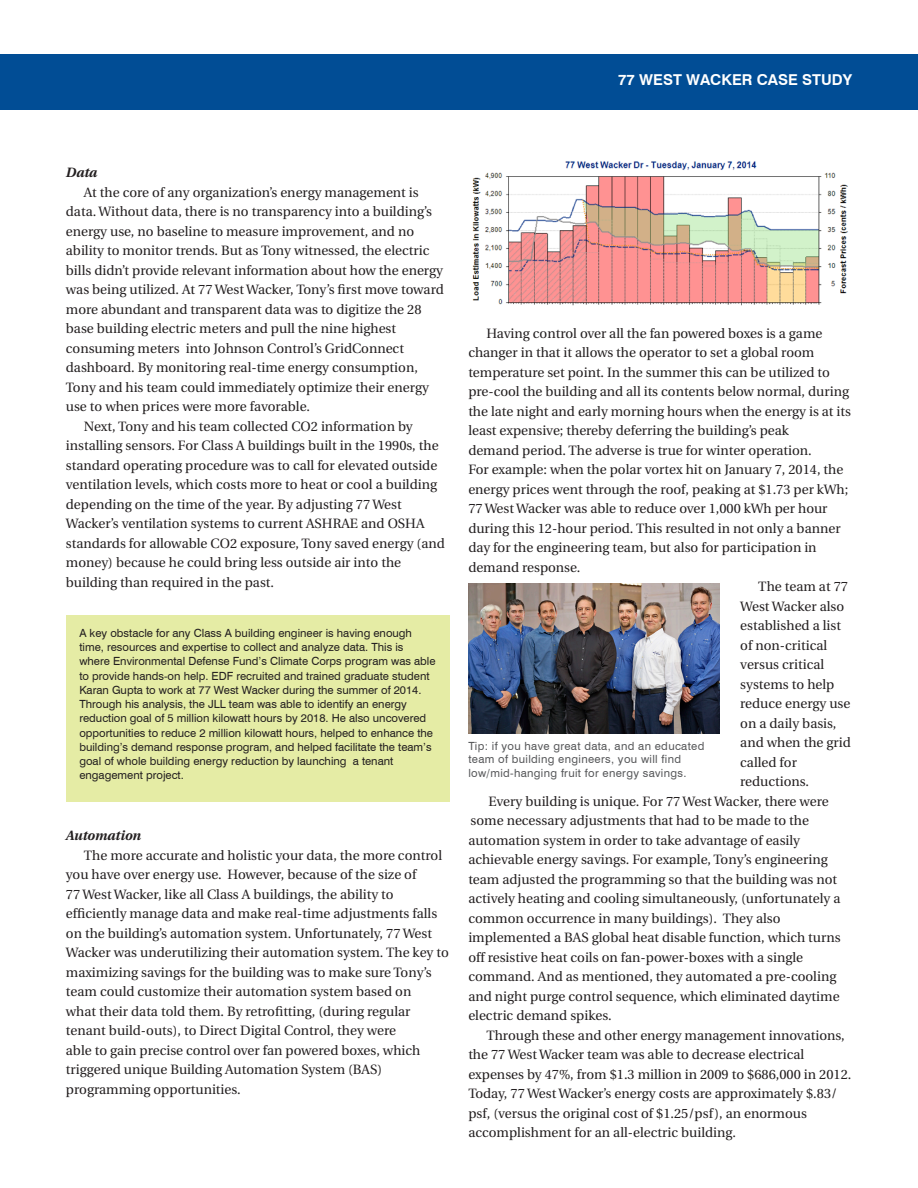
<style>
.page{position:relative;width:918px;height:1188px;background:#fff}
.page>*{position:absolute;margin:0;border:0;box-sizing:border-box;transform-origin:0 0}
.Text{font:700 15px "Swiss 721 BT";color:#fff}
.Text_No_Indent{font:13.5px/19.5px "Utopia";color:#231f20}
.Text_No_Indent-2{font:italic 700 13.5px "Utopia";color:#231f20}
.Contact{font:11.25px/14.2px "Swiss 721 BT";color:#231f20}
.t1{font:11.25px/13.5px "Swiss 721 BT";letter-spacing:.03em;color:#57585a}
</style>
<div class="page">
<img style="left:469px;top:584px;width:250px;height:149px">
<div style="left:0;top:54px;width:918px;height:55px;background:#014d95"></div>
<div style="left:66px;top:615px;width:384px;height:187px;background:#e5eca5"></div>
<img style="left:472px;top:161px;width:376px;height:145px">
<p class="Text" style="left:618px;top:70px;width:235px">77 WEST WACKER CASE STUDY</p>
<p class="Text_No_Indent-2" style="left:66px;top:165px;width:33px">Data</p>
<p class="Text_No_Indent" style="left:66px;top:183px;width:379px;text-indent:18px">At the core of any organization’s energy management is data. Without data, there is no transparency into a building’s energy use, no baseline to measure improvement, and no ability to monitor trends. But as Tony witnessed, the electric bills didn’t provide relevant information about how the energy was being utilized. At 77 West Wacker, Tony’s first move toward more abundant and transparent data was to digitize the 28 base building electric meters and pull the nine highest consuming meters into Johnson Control’s GridConnect dashboard. By monitoring real-time energy consumption, Tony and his team could immediately optimize their energy use to when prices were more favorable.</p>
<p class="Text_No_Indent" style="left:66px;top:417px;width:380px;text-indent:18px">Next, Tony and his team collected CO2 information by installing sensors. For Class A buildings built in the 1990s, the standard operating procedure was to call for elevated outside ventilation levels, which costs more to heat or cool a building depending on the time of the year. By adjusting 77 West Wacker’s ventilation systems to current ASHRAE and OSHA standards for allowable CO2 exposure, Tony saved energy (and money) because he could bring less outside air into the building than required in the past.</p>
<p class="Contact" style="left:79px;top:626px;width:358px">A key obstacle for any Class A building engineer is having enough time, resources and expertise to collect and analyze data. This is where Environmental Defense Fund’s Climate Corps program was able to provide hands-on help. EDF recruited and trained graduate student Karan Gupta to work at 77 West Wacker during the summer of 2014.<br>Through his analysis, the JLL team was able to identify an energy reduction goal of 5 million kilowatt hours by 2018. He also uncovered opportunities to reduce 2 million kilowatt hours, helped to enhance the building’s demand response program, and helped facilitate the team’s goal of whole building energy reduction by launching a tenant engagement project.</p>
<p class="Text_No_Indent-2" style="left:66px;top:828px;width:77px">Automation</p>
<p class="Text_No_Indent" style="left:66px;top:846px;width:385px;text-indent:18px">The more accurate and holistic your data, the more control you have over energy use. However, because of the size of<br>77 West Wacker, like all Class A buildings, the ability to efficiently manage data and make real-time adjustments falls on the building’s automation system. Unfortunately, 77 West Wacker was underutilizing their automation system. The key to maximizing savings for the building was to make sure Tony’s team could customize their automation system based on<br>what their data told them. By retrofitting, (during regular tenant build-outs), to Direct Digital Control, they were<br>able to gain precise control over fan powered boxes, which triggered unique Building Automation System (BAS) programming opportunities.</p>
<p class="Text_No_Indent" style="left:468px;top:324px;width:384px;text-indent:18px">Having control over all the fan powered boxes is a game changer in that it allows the operator to set a global room temperature set point. In the summer this can be utilized to pre-cool the building and all its contents below normal, during the late night and early morning hours when the energy is at its least expensive; thereby deferring the building’s peak<br>demand period. The adverse is true for winter operation.<br>For example: when the polar vortex hit on January 7, 2014, the energy prices went through the roof, peaking at $1.73 per kWh; 77 West Wacker was able to reduce over 1,000 kWh per hour during this 12-hour period. This resulted in not only a banner day for the engineering team, but also for participation in demand response.</p>
<p class="Text_No_Indent" style="left:740px;top:577px;width:112px;text-indent:18px">The team at 77<br>West Wacker also established a list of non-critical versus critical systems to help reduce energy use on a daily basis, and when the grid called for reductions.</p>
<p class="Text_No_Indent" style="left:468px;top:792px;width:374px;text-indent:20px">Every building is unique. For 77 West Wacker, there were some necessary adjustments that had to be made to the automation system in order to take advantage of easily achievable energy savings. For example, Tony’s engineering team adjusted the programming so that the building was not actively heating and cooling simultaneously, (unfortunately a common occurrence in many buildings). They also implemented a BAS global heat disable function, which turns off resistive heat coils on fan-power-boxes with a single command. And as mentioned, they automated a pre-cooling and night purge control sequence, which eliminated daytime electric demand spikes.</p>
<p class="Text_No_Indent" style="left:468px;top:1026px;width:385px;text-indent:18px">Through these and other energy management innovations, the 77 West Wacker team was able to decrease electrical expenses by 47%, from $1.3 million in 2009 to $686,000 in 2012.<br>Today, 77 West Wacker’s energy costs are approximately $.83/ psf, (versus the original cost of $1.25/psf), an enormous accomplishment for an all-electric building.</p>
<p class="t1" style="left:468px;top:739px;width:238px">Tip: if you have great data, and an educated team of building engineers, you will find low/mid-hanging fruit for energy savings.</p>
</div>
